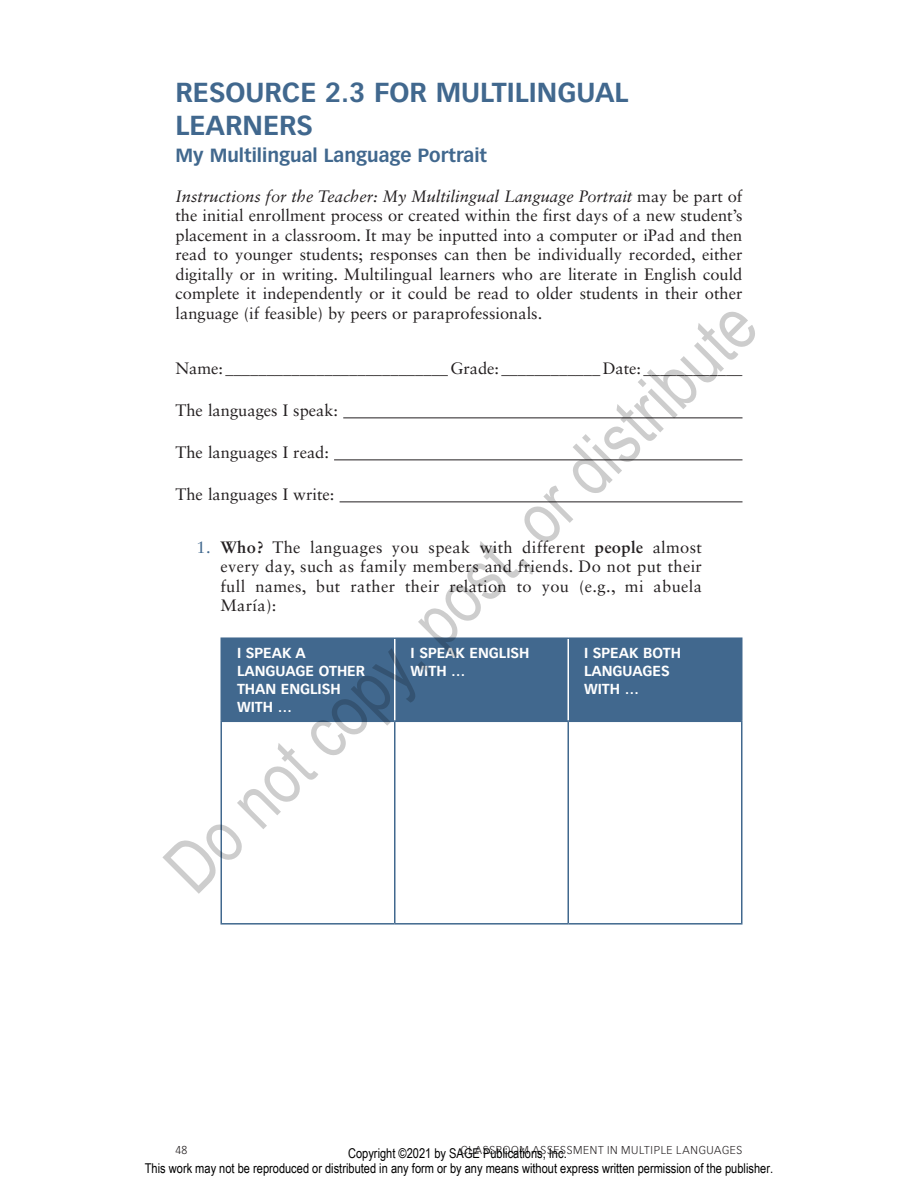
<style>
.page{position:relative;width:918px;height:1188px;background:#fff}
.page>*{position:absolute;margin:0;border:0;box-sizing:border-box;transform-origin:0 0}
.t1{font:72px "Arial Narrow";color:rgb(0 0 0/.2)}
.t2{font:700 27px/33px "Vectora LT Std";color:#41688e}
.t3{font:700 18.75px "Vectora LT Std";color:#41688e}
.t4{font:16.5px/19.5px "Sabon LT Std";color:#231f20;text-align:justify}
.t5{font:700 14.25px/18px "Vectora LT Std";color:#fff}
.t6{font:13.5px/15.1px "Arial Narrow";color:#000;text-align:center}
.t7{font:300 11.25px "Vectora LT Std";letter-spacing:.055em;color:#231f20}
.s1{font-style:italic}
.s2{color:#41688e}
.s3{font-weight:700}
</style>
<div class="page">
<hr style="left:343px;top:417px;width:400px;height:1px;background:#231f20">
<hr style="left:334px;top:459px;width:409px;height:1px;background:#231f20">
<hr style="left:340px;top:501px;width:403px;height:1px;background:#231f20">
<div style="left:222px;top:639px;width:519px;height:82px;background:#41688e"></div>
<hr style="left:394px;top:639px;width:2px;height:82px;background:#fff">
<hr style="left:567px;top:639px;width:2px;height:82px;background:#fff">
<hr style="left:220px;top:639px;width:2px;height:82px;background:#41688e">
<hr style="left:220px;top:637px;width:175px;height:2px;background:#41688e">
<hr style="left:395px;top:637px;width:173px;height:2px;background:#41688e">
<hr style="left:568px;top:637px;width:175px;height:2px;background:#41688e">
<hr style="left:741px;top:639px;width:1px;height:82px;background:#41688e">
<hr style="left:220px;top:722px;width:2px;height:201px;background:#41688e">
<hr style="left:220px;top:721px;width:175px;height:1px;background:#41688e">
<hr style="left:395px;top:721px;width:173px;height:1px;background:#41688e">
<hr style="left:568px;top:721px;width:175px;height:1px;background:#41688e">
<hr style="left:394px;top:722px;width:2px;height:201px;background:#41688e">
<hr style="left:567px;top:722px;width:2px;height:201px;background:#41688e">
<hr style="left:741px;top:722px;width:1px;height:201px;background:#41688e">
<hr style="left:220px;top:923px;width:175px;height:2px;background:#41688e">
<hr style="left:395px;top:923px;width:173px;height:2px;background:#41688e">
<hr style="left:568px;top:923px;width:175px;height:2px;background:#41688e">
<h2 class="t2" style="left:176px;top:76px;width:455px">RESOURCE 2.3 FOR MULTILINGUAL<br>LEARNERS</h2>
<p class="t3" style="left:176px;top:144px;width:313px">My Multilingual Language Portrait</p>
<p class="t4" style="left:176px;top:186px;width:569px"><span class="s1">Instructions for the Teacher: My Multilingual Language Portrait</span> may be part of the initial enrollment process or created within the first days of a new student’s placement in a classroom. It may be inputted into a computer or iPad and then read to younger students; responses can then be individually recorded, either digitally or in writing. Multilingual learners who are literate in English could complete it independently or it could be read to older students in their other language (if feasible) by peers or paraprofessionals.</p>
<p class="t4" style="left:176px;top:359px;width:569px">Name: ___________________________ Grade: ____________ Date: ____________</p>
<p class="t4" style="left:176px;top:401px;width:164px">The languages I speak:</p>
<p class="t4" style="left:176px;top:443px;width:155px">The languages I read:</p>
<p class="t4" style="left:176px;top:485px;width:161px">The languages I write:</p>
<p class="t4" style="left:220px;top:537px;width:483px;text-indent:-24px"><span class="s2">1.</span> <span class="s3">Who?</span> The languages you speak with different <span class="s3">people</span> almost every day, such as family members and friends. Do not put their full names, but rather their relation to you (e.g., mi abuela María):</p>
<p class="t5" style="left:237px;top:644px;width:129px">I SPEAK A<br>LANGUAGE OTHER<br>THAN ENGLISH<br>WITH …</p>
<p class="t5" style="left:411px;top:644px;width:121px">I SPEAK ENGLISH<br>WITH …</p>
<p class="t5" style="left:584px;top:644px;width:98px">I SPEAK BOTH<br>LANGUAGES<br>WITH …</p>
<h1 class="t1" style="left:140px;top:842px;width:802px;rotate:-45deg">Do not copy, post, or distribute</h1>
<p class="t7" style="left:176px;top:1144px;width:13px">48</p>
<p class="t7" style="left:461px;top:1144px;width:283px">CLASSROOM ASSESSMENT IN MULTIPLE LANGUAGES</p>
<p class="t6" style="left:145px;top:1145px;width:630px">Copyright ©2021 by SAGE Publications, Inc.<br>This work may not be reproduced or distributed in any form or by any means without express written permission of the publisher.</p>
</div>
